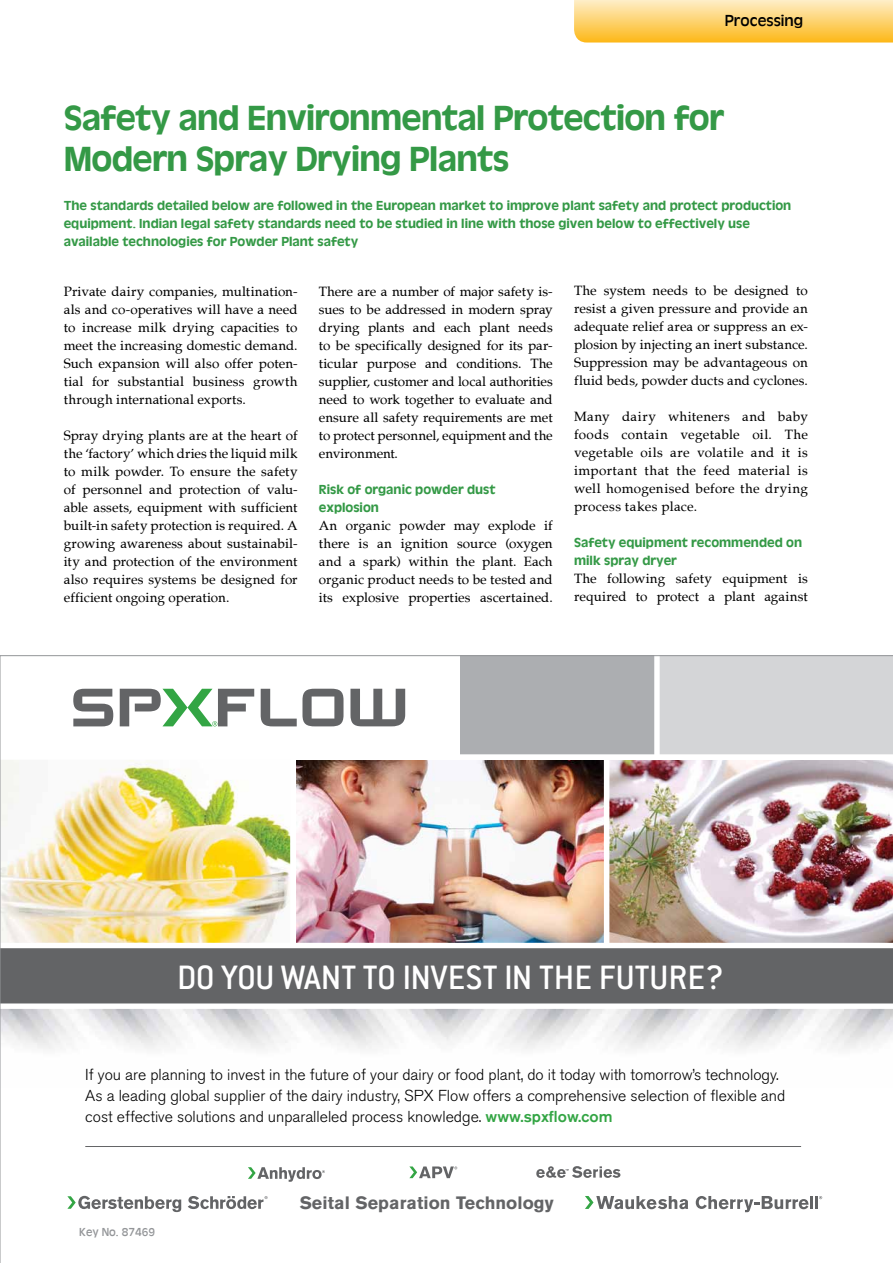
<style>
.page{position:relative;width:893px;height:1263px;background:#fff}
.page>*{position:absolute;margin:0;border:0;box-sizing:border-box;transform-origin:0 0}
.t1{font:500 37.2px "Conduit ITC Std";color:#fff}
.t2{font:700 36px/40.5px "Antique Olive";letter-spacing:-.02em;color:#349946}
.t3{font:700 17.85px "Akzidenz Grotesk BE";letter-spacing:.01em;color:#636466}
.t4{font:16.5px "Antique Olive";color:#000}
.t5{font:300 15.75px/21px "Akzidenz Grotesk BE";color:#000}
.t6{font:13.5px/18px "Palazzo";letter-spacing:.005em;color:#000;text-align:justify}
.t7{font:700 13.5px/18px "Antique Olive";color:#349946}
.t8{font:12px "Antique Olive";color:#939598}
.s1{font-weight:500;color:#33a544}
</style>
<div class="page">
<svg style="left:574px;top:0;width:319px;height:43px;background:#fdd371"></svg>
<img style="left:0;top:655px;width:893px;height:608px">
<p class="t4" style="left:725px;top:11px;width:80px">Processing</p>
<h2 class="t2" style="left:64px;top:98px;width:662px">Safety and Environmental Protection for<br>Modern Spray Drying Plants</h2>
<p class="t7" style="left:64px;top:197px;width:729px">The standards detailed below are followed in the European market to improve plant safety and protect production equipment. Indian legal safety standards need to be studied in line with those given below to effectively use available technologies for Powder Plant safety</p>
<p class="t6" style="left:64px;top:282px;width:235px">Private dairy companies, multination&shy;als and co-operatives will have a need to increase milk drying capacities to meet the increasing domestic demand.<br>Such expansion will also offer poten&shy;tial for substantial business growth through international exports.</p>
<p class="t6" style="left:64px;top:426px;width:235px">Spray drying plants are at the heart of the ‘factory’ which dries the liquid milk to milk powder. To ensure the safety of personnel and protection of valu&shy;able assets, equipment with sufficient built-in safety protection is required. A growing awareness about sustainabil&shy;ity and protection of the environment also requires systems be designed for efficient ongoing operation.</p>
<p class="t6" style="left:574px;top:282px;width:235px">The system needs to be designed to resist a given pressure and provide an adequate relief area or suppress an ex&shy;plosion by injecting an inert substance.<br>Suppression may be advantageous on fluid beds, powder ducts and cyclones.</p>
<p class="t6" style="left:574px;top:408px;width:235px">Many dairy whiteners and baby foods contain vegetable oil. The vegetable oils are volatile and it is important that the feed material is well homogenised before the drying process takes place.</p>
<p class="t7" style="left:574px;top:534px;width:229px">Safety equipment recommended on milk spray dryer</p>
<p class="t6" style="left:574px;top:570px;width:235px">The following safety equipment is required to protect a plant against</p>
<p class="t6" style="left:319px;top:282px;width:235px">There are a number of major safety is&shy;sues to be addressed in modern spray drying plants and each plant needs to be specifically designed for its par&shy;ticular purpose and conditions. The supplier, customer and local authorities need to work together to evaluate and ensure all safety requirements are met to protect personnel, equipment and the environment.</p>
<p class="t7" style="left:319px;top:480px;width:178px">Risk of organic powder dust explosion</p>
<p class="t6" style="left:319px;top:516px;width:235px">An organic powder may explode if there is an ignition source (oxygen and a spark) within the plant. Each organic product needs to be tested and its explosive properties ascertained.</p>
<h1 class="t1" style="left:177px;top:956px;width:549px">DO YOU WANT TO INVEST IN THE FUTURE?</h1>
<p class="t5" style="left:85px;top:1064px;width:701px">If you are planning to invest in the future of your dairy or food plant, do it today with tomorrow’s technology.<br>As a leading global supplier of the dairy industry, SPX Flow offers a comprehensive selection of flexible and cost effective solutions and unparalleled process knowledge. <span class="s1">www.spxflow.com</span></p>
<p class="t8" style="left:79px;top:1225px;width:77px">Key No. 87469</p>
<h3 class="t3" style="left:300px;top:1193px;width:255px">Seital Separation Technology</h3>
</div>
